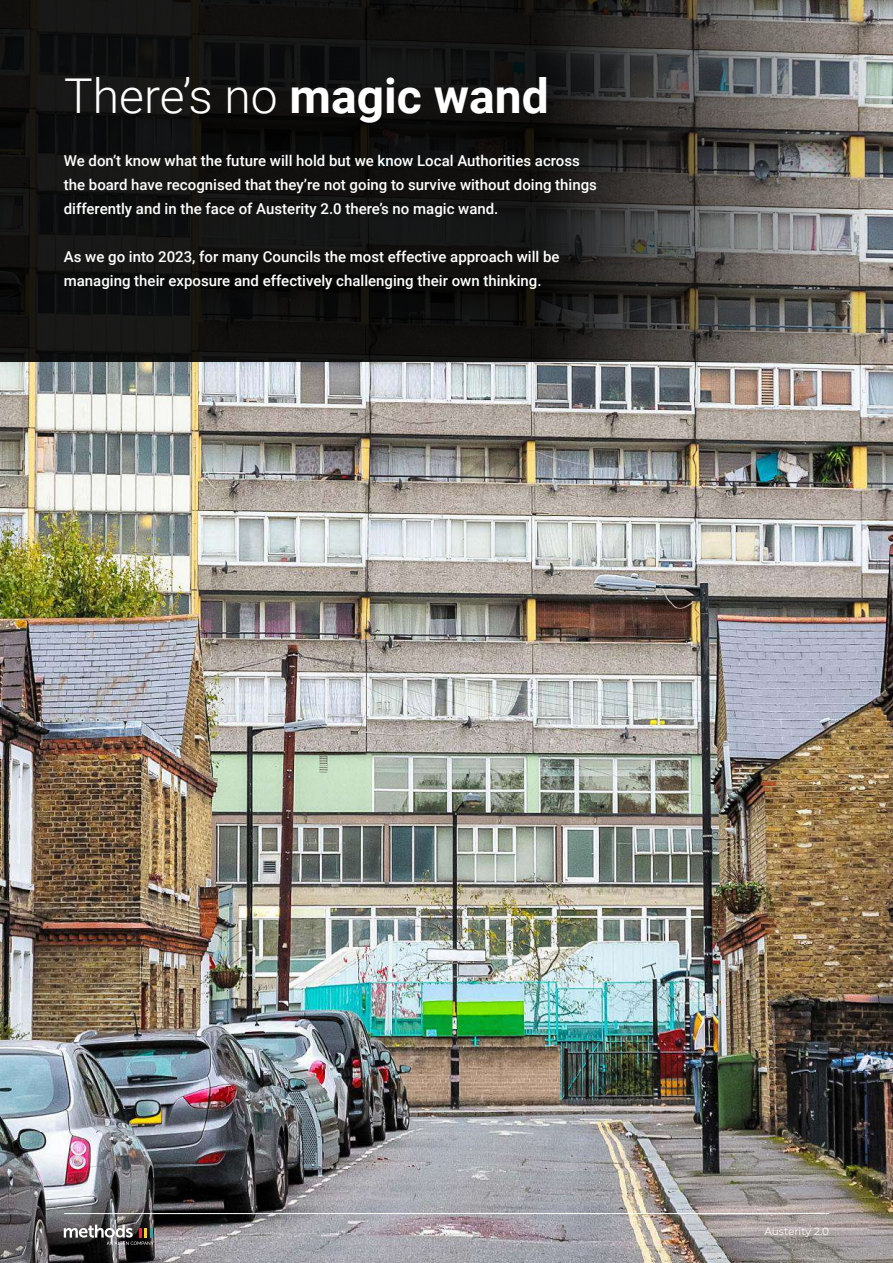
<style>
.page{position:relative;width:893px;height:1263px;background:#fff}
.page>*{position:absolute;margin:0;border:0;box-sizing:border-box;transform-origin:0 0}
.t1{font:300 48px "Roboto";color:#fff}
.t2{font:500 15px/24px "Roboto";color:#fff}
.t3{font:10.5px "Montserrat";letter-spacing:-.005em;color:#fff}
.s1{font-weight:700}
</style>
<div class="page">
<img style="left:0;top:362px;width:893px;height:901px">
<svg style="left:0;top:0;width:893px;height:362px;background:#2c2b2a"></svg>
<hr style="left:64px;top:1213px;width:765px;height:1px;background:#fff">
<svg style="left:64px;top:1224px;width:90px;height:21px;background:#696664"></svg>
<h1 class="t1" style="left:64px;top:62px;width:486px">There’s no <span class="s1">magic wand</span></h1>
<p class="t2" style="left:64px;top:148px;width:535px">We don’t know what the future will hold but we know Local Authorities across the board have recognised that they’re not going to survive without doing things differently and in the face of Austerity 2.0 there’s no magic wand.</p>
<p class="t2" style="left:64px;top:244px;width:497px">As we go into 2023, for many Councils the most effective approach will be managing their exposure and effectively challenging their own thinking.</p>
<p class="t3" style="left:764px;top:1224px;width:66px">Austerity 2.0</p>
</div>
